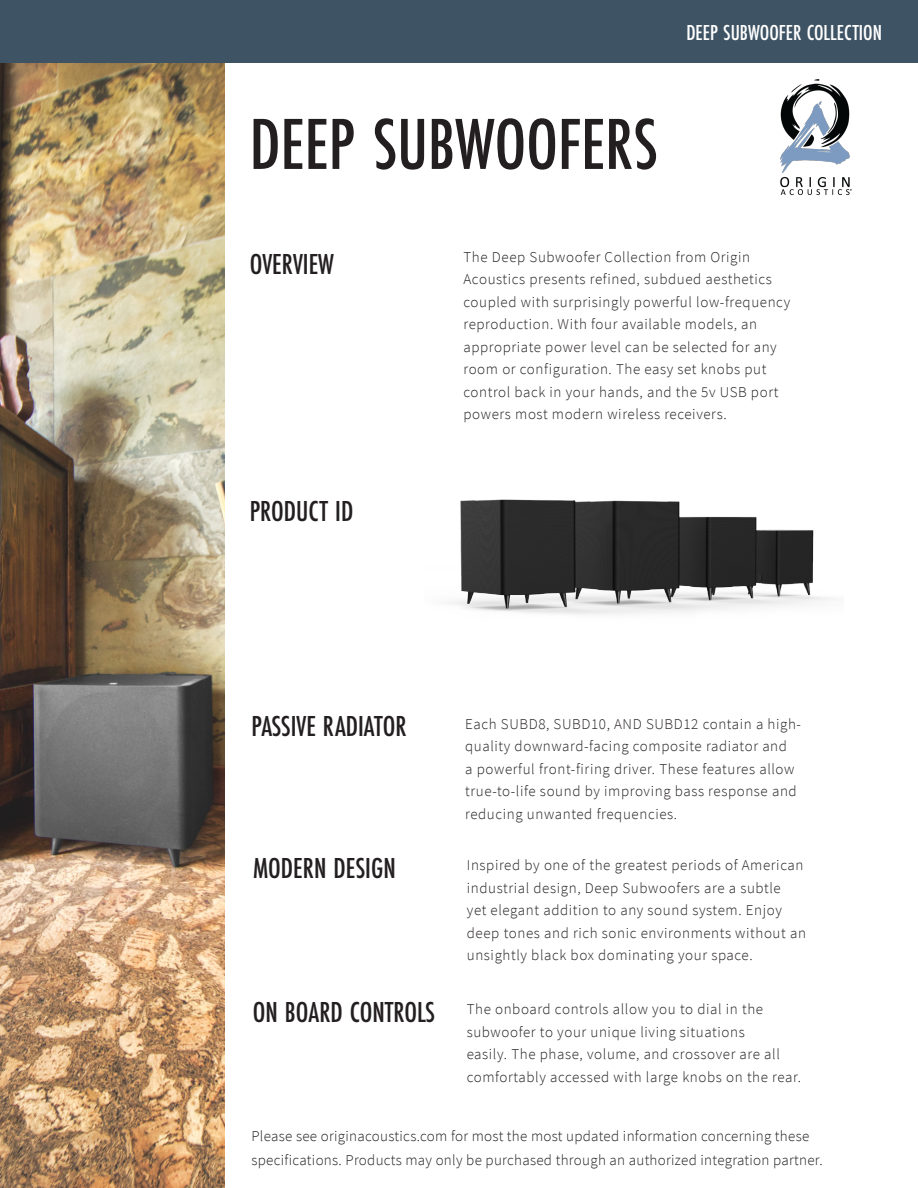
<style>
.page{position:relative;width:918px;height:1188px;background:#fff}
.page>*{position:absolute;margin:0;border:0;box-sizing:border-box;transform-origin:0 0}
.t1{font:500 75px "Futura PT Cond";color:#231f20}
.t2{font:500 30px "Futura PT Cond";color:#231f20}
.t3{font:500 22.5px "Futura PT Cond";color:#fff}
.t4{font:300 15px/22.5px "Source Sans Pro";letter-spacing:.04em;color:#231f20}
.t5{font:300 15px/24px "Source Sans Pro";letter-spacing:.02em;color:#231f20}
</style>
<div class="page">
<img style="left:0;top:63px;width:225px;height:1125px">
<img style="left:780px;top:79px;width:72px;height:116px">
<div style="left:0;top:0;width:918px;height:63px;background:#3e5364"></div>
<img style="left:450px;top:499px;width:382px;height:116px">
<p class="t1" style="left:250px;top:100px;width:410px">DEEP SUBWOOFERS</p>
<p class="t3" style="left:686px;top:19px;width:197px">DEEP SUBWOOFER COLLECTION</p>
<p class="t2" style="left:250px;top:246px;width:86px">OVERVIEW</p>
<p class="t4" style="left:464px;top:246px;width:328px">The Deep Subwoofer Collection from Origin Acoustics presents refined, subdued aesthetics coupled with surprisingly powerful low-frequency reproduction. With four available models, an appropriate power level can be selected for any room or configuration. The easy set knobs put control back in your hands, and the 5v USB port powers most modern wireless receivers.</p>
<p class="t2" style="left:250px;top:493px;width:105px">PRODUCT ID</p>
<p class="t2" style="left:251px;top:709px;width:157px">PASSIVE RADIATOR</p>
<p class="t4" style="left:465px;top:713px;width:337px">Each SUBD8, SUBD10, AND SUBD12 contain a high&shy;quality downward-facing composite radiator and<br>a powerful front-firing driver. These features allow true-to-life sound by improving bass response and reducing unwanted frequencies.</p>
<p class="t2" style="left:253px;top:850px;width:144px">MODERN DESIGN</p>
<p class="t4" style="left:467px;top:854px;width:341px">Inspired by one of the greatest periods of American industrial design, Deep Subwoofers are a subtle<br>yet elegant addition to any sound system. Enjoy deep tones and rich sonic environments without an unsightly black box dominating your space.</p>
<p class="t2" style="left:253px;top:994px;width:184px">ON BOARD CONTROLS</p>
<p class="t4" style="left:467px;top:998px;width:336px">The onboard controls allow you to dial in the subwoofer to your unique living situations<br>easily. The phase, volume, and crossover are all comfortably accessed with large knobs on the rear.</p>
<p class="t5" style="left:251px;top:1124px;width:573px">Please see originacoustics.com for most the most updated information concerning these specifications. Products may only be purchased through an authorized integration partner.</p>
</div>
